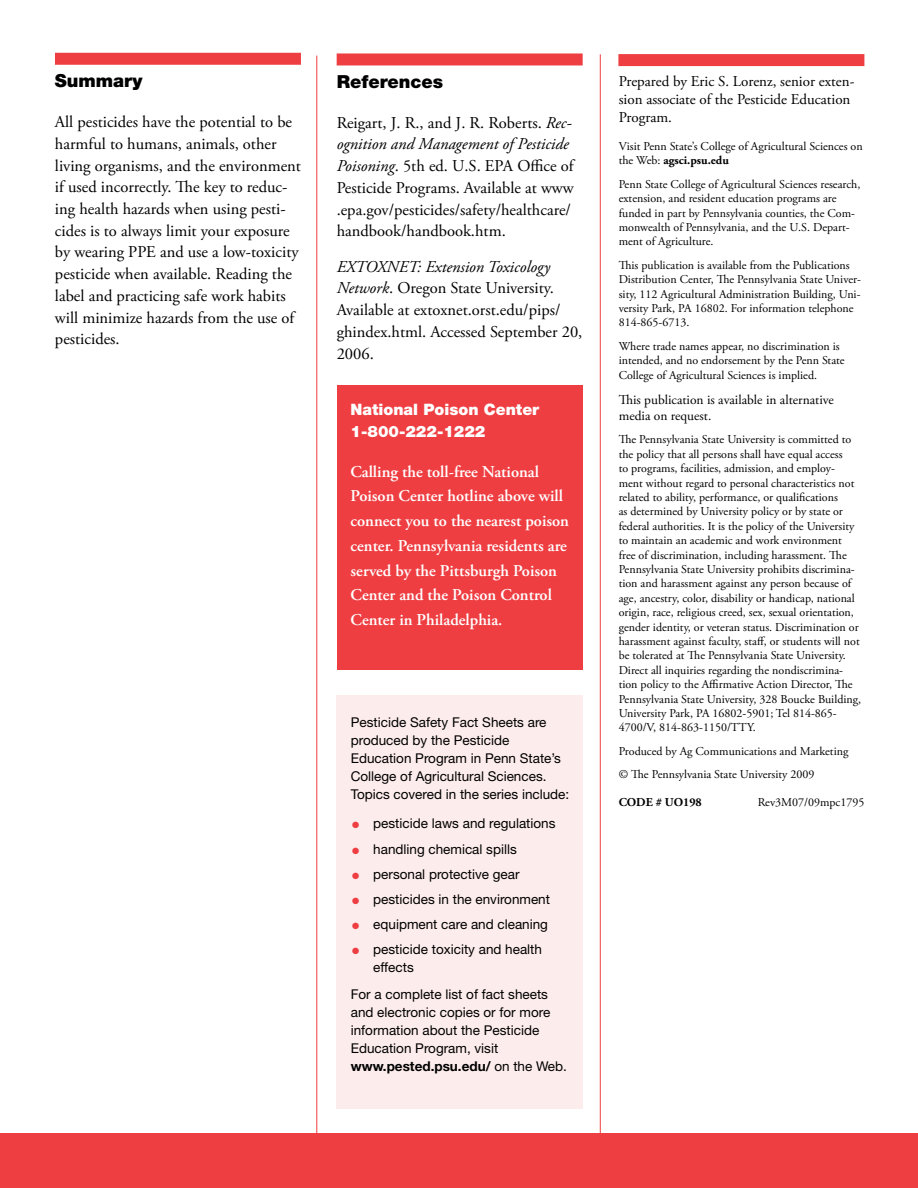
<style>
.page{position:relative;width:918px;height:1188px;background:#fff}
.page>*{position:absolute;margin:0;border:0;box-sizing:border-box;transform-origin:0 0}
.t1{font:900 18px "Helvetica Neue LT Std";color:#000}
.t2{font:16.5px/21.8px "Adobe Garamond Pro";color:#000}
.t3{font:600 16.5px/24.8px "Adobe Garamond Pro";color:#fff}
.t4{font:900 15.75px/21.6px "Helvetica Neue LT Std";color:#fff}
.t5{font:15px/18px "Adobe Garamond Pro";color:#000}
.t6{font:13.5px/18px "Helvetica Neue LT Std";color:#000}
.t7{font:13.5px/16.2px "Adobe Garamond Pro";color:#000}
.t8{font:12px/14.4px "Adobe Garamond Pro";color:#000}
.t9{font:700 12px "Adobe Garamond Pro";color:#000}
.s1{font-style:italic}
.s2{color:#ef3e42}
.s3{font-weight:700}
</style>
<div class="page">
<hr style="left:316px;top:56px;width:1px;height:1103px;background:#ef3e42">
<hr style="left:600px;top:54px;width:1px;height:1104px;background:#ef3e42">
<div style="left:618px;top:54px;width:246px;height:12px;background:#ef3e42"></div>
<div style="left:0;top:1134px;width:918px;height:54px;background:#ef3e42"></div>
<div style="left:55px;top:53px;width:246px;height:12px;background:#ef3e42"></div>
<div style="left:337px;top:53px;width:246px;height:12px;background:#ef3e42"></div>
<div style="left:337px;top:385px;width:246px;height:284px;background:#ef3e42"></div>
<div style="left:336px;top:696px;width:247px;height:413px;background:#fdecec"></div>
<h1 class="t1" style="left:55px;top:70px;width:89px">Summary</h1>
<p class="t2" style="left:55px;top:111px;width:247px">All pesticides have the potential to be harmful to humans, animals, other living organisms, and the environment if used incorrectly. The key to reduc&shy;ing health hazards when using pesti&shy;cides is to always limit your exposure by wearing PPE and use a low-toxicity pesticide when available. Reading the label and practicing safe work habits will minimize hazards from the use of pesticides.</p>
<h1 class="t1" style="left:337px;top:71px;width:108px">References</h1>
<h2 class="t2" style="left:337px;top:112px;width:239px">Reigart, J. R., and J. R. Roberts. <span class="s1">Rec&shy;ognition and Management of Pesticide Poisoning</span>. 5th ed. U.S. EPA Office of Pesticide Programs. Available at www .epa.gov/pesticides/safety/healthcare/ handbook/handbook.htm.</h2>
<h2 class="t2" style="left:337px;top:256px;width:247px"><span class="s1">EXTOXNET: Extension Toxicology<br>Network</span>. Oregon State University.<br>Available at extoxnet.orst.edu/pips/ ghindex.html. Accessed September 20,<br>2006.</h2>
<h3 class="t4" style="left:351px;top:399px;width:190px">National Poison Center<br>1-800-222-1222</h3>
<h2 class="t3" style="left:351px;top:459px;width:220px">Calling the toll-free National<br>Poison Center hotline above will connect you to the nearest poison center. Pennsylvania residents are served by the Pittsburgh Poison<br>Center and the Poison Control<br>Center in Philadelphia.</h2>
<p class="t6" style="left:351px;top:713px;width:220px">Pesticide Safety Fact Sheets are produced by the Pesticide Education Program in Penn State’s College of Agricultural Sciences.<br>Topics covered in the series include:</p>
<p class="t6" style="left:352px;top:814px;width:205px"><span class="s2">●</span> pesticide laws and regulations</p>
<p class="t6" style="left:352px;top:840px;width:166px"><span class="s2">●</span> handling chemical spills</p>
<p class="t6" style="left:352px;top:865px;width:169px"><span class="s2">●</span> personal protective gear</p>
<p class="t6" style="left:352px;top:890px;width:199px"><span class="s2">●</span> pesticides in the environment</p>
<p class="t6" style="left:352px;top:915px;width:197px"><span class="s2">●</span> equipment care and cleaning</p>
<p class="t6" style="left:373px;top:940px;width:170px;text-indent:-21px"><span class="s2">●</span> pesticide toxicity and health effects</p>
<p class="t6" style="left:351px;top:985px;width:218px">For a complete list of fact sheets and electronic copies or for more information about the Pesticide<br>Education Program, visit <span class="s3">www.pested.psu.edu/</span> on the Web.</p>
<p class="t5" style="left:619px;top:73px;width:237px">Prepared by Eric S. Lorenz, senior exten&shy;sion associate of the Pesticide Education<br>Program.</p>
<p class="t8" style="left:619px;top:139px;width:246px">Visit Penn State’s College of Agricultural Sciences on the Web: <span class="s3">agsci.psu.edu</span></p>
<p class="t8" style="left:619px;top:177px;width:243px">Penn State College of Agricultural Sciences research, extension, and resident education programs are funded in part by Pennsylvania counties, the Com&shy;monwealth of Pennsylvania, and the U.S. Depart&shy;ment of Agriculture.</p>
<p class="t8" style="left:619px;top:258px;width:244px">This publication is available from the Publications Distribution Center, The Pennsylvania State Univer&shy;sity, 112 Agricultural Administration Building, Uni&shy;versity Park, PA 16802. For information telephone 814-865-6713.</p>
<p class="t8" style="left:619px;top:339px;width:227px">Where trade names appear, no discrimination is intended, and no endorsement by the Penn State<br>College of Agricultural Sciences is implied.</p>
<p class="t7" style="left:619px;top:392px;width:217px">This publication is available in alternative media on request.</p>
<p class="t8" style="left:619px;top:433px;width:244px">The Pennsylvania State University is committed to the policy that all persons shall have equal access<br>to programs, facilities, admission, and employ&shy;ment without regard to personal characteristics not related to ability, performance, or qualifications<br>as determined by University policy or by state or federal authorities. It is the policy of the University to maintain an academic and work environment free of discrimination, including harassment. The Pennsylvania State University prohibits discrimina&shy;tion and harassment against any person because of age, ancestry, color, disability or handicap, national origin, race, religious creed, sex, sexual orientation, gender identity, or veteran status. Discrimination or harassment against faculty, staff, or students will not be tolerated at The Pennsylvania State University.<br>Direct all inquiries regarding the nondiscrimina&shy;tion policy to the Affirmative Action Director, The Pennsylvania State University, 328 Boucke Building, University Park, PA 16802-5901; Tel 814-865- 4700/V, 814-863-1150/TTY.</p>
<p class="t8" style="left:619px;top:740px;width:231px;line-height:23.4px">Produced by Ag Communications and Marketing © The Pennsylvania State University 2009</p>
<p class="t9" style="left:619px;top:795px;width:85px">CODE # UO198</p>
<p class="t8" style="left:758px;top:796px;width:108px">Rev3M07/09mpc1795</p>
</div>
